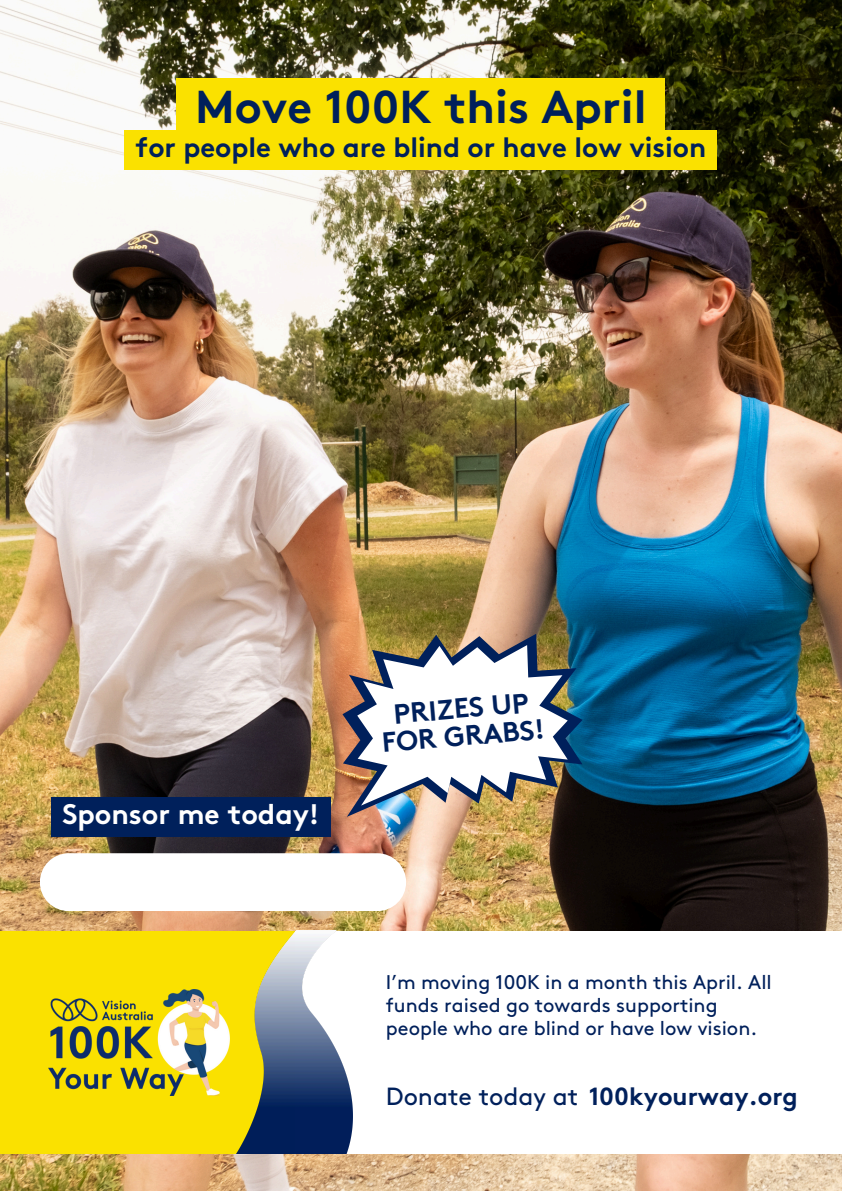
<style>
.page{position:relative;width:842px;height:1191px;background:#fff}
.page>*{position:absolute;margin:0;border:0;box-sizing:border-box;transform-origin:0 0}
.t1{font:700 46px "Brown Std";color:#00205b}
.t2{font:700 28.3px "Brown Std";color:#fff}
.t3{font:700 27.7px/27.6px "Brown Std";color:#00205b;text-align:center}
.t4{font:700 24.8px "Brown Std";color:#00205b}
.t5{font:19.8px/23.3px "Brown Std";color:#00205b}
.s1{font-weight:400}
</style>
<div class="page">
<img style="left:0;top:0;width:842px;height:1190px">
<div style="left:40px;top:853px;width:366px;height:58px;background:#fff;border-radius:29px"></div>
<div style="left:51px;top:796px;width:280px;height:40px;background:#00205b"></div>
<img style="left:342px;top:633px;width:241px;height:183px">
<svg style="left:357px;top:645px;width:211px;height:160px"></svg>
<div style="left:177px;top:79px;width:488px;height:65px;background:#fae100"></div>
<div style="left:125px;top:130px;width:592px;height:40px;background:#fae100"></div>
<div style="left:153px;top:930px;width:689px;height:223px;background:#fff"></div>
<div style="left:0;top:930px;width:294px;height:223px;background:#fae100"></div>
<img style="left:237px;top:930px;width:115px;height:223px">
<img style="left:48px;top:989px;width:182px;height:106px">
<h2 class="t1" style="left:195px;top:89px;width:453px">Move 100K this April</h2>
<h2 class="t3" style="left:136px;top:136px;width:572px">for people who are blind or have low vision</h2>
<p class="t2" style="left:62px;top:802px;width:259px">Sponsor me today!</p>
<h1 class="t3" style="left:379px;top:704px;width:165px;rotate:-5deg">PRIZES UP<br>FOR GRABS!</h1>
<p class="t5" style="left:386px;top:971px;width:387px">I’m moving 100K in a month this April. All funds raised go towards supporting people who are blind or have low vision.</p>
<h5 class="t4" style="left:386px;top:1085px;width:413px"><span class="s1">Donate today at</span> 100kyourway.org</h5>
</div>
